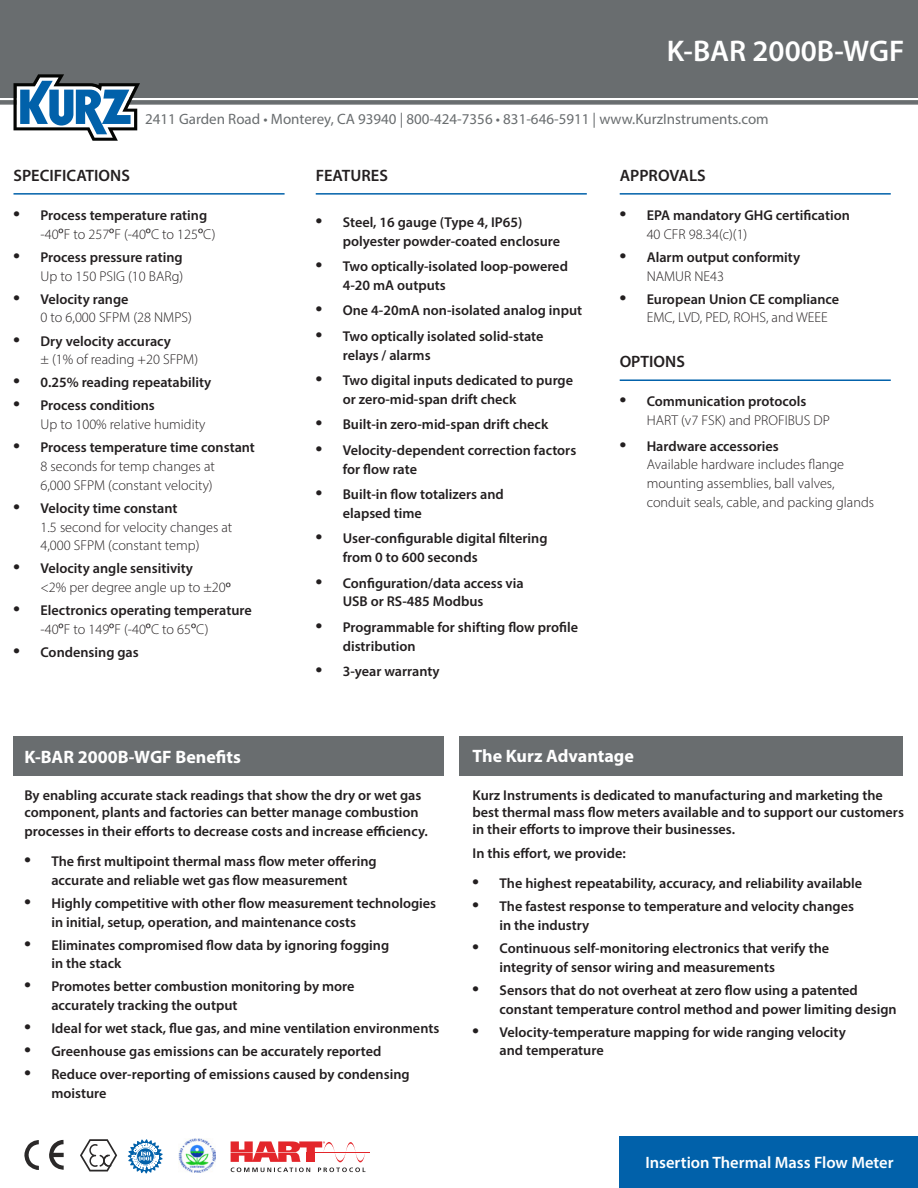
<style>
.page{position:relative;width:918px;height:1188px;background:#fff}
.page>*{position:absolute;margin:0;border:0;box-sizing:border-box;transform-origin:0 0}
.Header_productName_w{font:600 30px "Myriad Pro";color:#fff}
.Feature_heading_reve{font:700 18px "Myriad Pro";color:#fff}
.Feature_heading{font:600 16.5px "Myriad Pro";color:#231f20}
.t1{font:600 16.5px "Myriad Pro";color:#fff}
.t2{font:15px "Myriad Pro";color:#696d6f}
.Body_bold{font:600 14.25px/18.8px "Myriad Pro";color:#231f20}
.Feature_description{font:300 14.25px/18.8px "Myriad Pro";color:#231f20}
.t3{font:4.95px "Myriad Pro";color:#fff}
.t4{font:4.35px "Myriad Pro";color:#fff}
.s1{font-family:"Arial";font-weight:700;font-size:18px}
.s2{font-weight:400}
</style>
<div class="page">
<div style="left:0;top:0;width:918px;height:97px;background:#696d6f"></div>
<div style="left:620px;top:1136px;width:298px;height:52px;background:#0161aa"></div>
<svg style="left:0;top:74px;width:918px;height:67px"></svg>
<div style="left:14px;top:736px;width:430px;height:40px;background:#696d6f"></div>
<div style="left:459px;top:736px;width:444px;height:40px;background:#696d6f"></div>
<hr style="left:14px;top:193px;width:271px;height:2px;background:#0161aa">
<hr style="left:316px;top:193px;width:271px;height:2px;background:#0161aa">
<hr style="left:620px;top:193px;width:271px;height:2px;background:#0161aa">
<hr style="left:620px;top:379px;width:271px;height:2px;background:#0161aa">
<img style="left:178px;top:1138px;width:37px;height:35px">
<svg style="left:80px;top:1139px;width:37px;height:32px"></svg>
<svg style="left:24px;top:1140px;width:15px;height:30px"></svg>
<svg style="left:49px;top:1140px;width:15px;height:30px"></svg>
<hr style="left:315px;top:1152px;width:55px;height:1px;background:#e3262b">
<svg style="left:231px;top:1168px;width:79px;height:4px"></svg>
<svg style="left:318px;top:1168px;width:47px;height:4px"></svg>
<svg style="left:231px;top:1141px;width:134px;height:21px"></svg>
<svg style="left:128px;top:1139px;width:35px;height:35px"></svg>
<div style="left:136px;top:1148px;width:19px;height:17px;border:1px solid #fff;border-radius:50%"></div>
<p class="Header_productName_w" style="left:667px;top:32px;width:239px">K-BAR 2000B-WGF</p>
<p class="t2" style="left:145px;top:110px;width:625px">2411 Garden Road • Monterey, CA 93940 | 800-424-7356 • 831-646-5911 | www.KurzInstruments.com</p>
<p class="Feature_heading" style="left:14px;top:165px;width:118px">SPECIFICATIONS</p>
<p class="Body_bold" style="left:14px;top:206px;width:195px"><span class="s1">•</span> Process temperature rating</p>
<p class="Feature_description" style="left:40px;top:225px;width:176px">-40<span class="s2">º</span>F to 257<span class="s2">º</span>F (-40<span class="s2">º</span>C to 125<span class="s2">º</span>C)</p>
<p class="Body_bold" style="left:14px;top:247px;width:171px"><span class="s1">•</span> Process pressure rating</p>
<p class="Feature_description" style="left:40px;top:266px;width:144px">Up to 150 PSIG (10 BARg)</p>
<p class="Body_bold" style="left:14px;top:289px;width:117px"><span class="s1">•</span> Velocity range</p>
<p class="Feature_description" style="left:40px;top:308px;width:153px">0 to 6,000 SFPM (28 NMPS)</p>
<p class="Body_bold" style="left:14px;top:331px;width:159px"><span class="s1">•</span> Dry velocity accuracy</p>
<p class="Feature_description" style="left:40px;top:350px;width:159px">± (1% of reading +20 SFPM)</p>
<p class="Body_bold" style="left:14px;top:373px;width:199px"><span class="s1">•</span> 0.25% reading repeatability</p>
<p class="Body_bold" style="left:14px;top:396px;width:143px"><span class="s1">•</span> Process conditions</p>
<p class="Feature_description" style="left:40px;top:415px;width:167px">Up to 100% relative humidity</p>
<p class="Body_bold" style="left:14px;top:438px;width:243px"><span class="s1">•</span> Process temperature time constant</p>
<p class="Feature_description" style="left:40px;top:457px;width:176px">8 seconds for temp changes at</p>
<p class="Feature_description" style="left:40px;top:476px;width:174px">6,000 SFPM (constant velocity)</p>
<p class="Body_bold" style="left:14px;top:498px;width:166px"><span class="s1">•</span> Velocity time constant</p>
<p class="Feature_description" style="left:40px;top:517px;width:193px">1.5 second for velocity changes at</p>
<p class="Feature_description" style="left:40px;top:536px;width:161px">4,000 SFPM (constant temp)</p>
<p class="Body_bold" style="left:14px;top:559px;width:181px"><span class="s1">•</span> Velocity angle sensitivity</p>
<p class="Feature_description" style="left:40px;top:578px;width:192px">&lt;2% per degree angle up to ±20<span class="s2">º</span></p>
<p class="Body_bold" style="left:14px;top:601px;width:240px"><span class="s1">•</span> Electronics operating temperature</p>
<p class="Feature_description" style="left:40px;top:620px;width:169px">-40<span class="s2">º</span>F to 149<span class="s2">º</span>F (-40<span class="s2">º</span>C to 65<span class="s2">º</span>C)</p>
<p class="Body_bold" style="left:14px;top:643px;width:127px"><span class="s1">•</span> Condensing gas</p>
<p class="Feature_heading" style="left:316px;top:165px;width:74px">FEATURES</p>
<p class="Body_bold" style="left:343px;top:212px;width:219px;text-indent:-27px"><span class="s1">•</span> Steel, 16 gauge (Type 4, IP65) polyester powder‐coated enclosure</p>
<p class="Body_bold" style="left:343px;top:257px;width:227px;text-indent:-27px"><span class="s1">•</span> Two optically-isolated loop-powered<br>4-20 mA outputs</p>
<p class="Body_bold" style="left:316px;top:301px;width:268px"><span class="s1">•</span> One 4‐20mA non‐isolated analog input</p>
<p class="Body_bold" style="left:343px;top:326px;width:202px;text-indent:-27px"><span class="s1">•</span> Two optically isolated solid‐state relays / alarms</p>
<p class="Body_bold" style="left:343px;top:371px;width:232px;text-indent:-27px"><span class="s1">•</span> Two digital inputs dedicated to purge or zero‐mid‐span drift check</p>
<p class="Body_bold" style="left:316px;top:415px;width:234px"><span class="s1">•</span> Built-in zero-mid-span drift check</p>
<p class="Body_bold" style="left:343px;top:440px;width:235px;text-indent:-27px"><span class="s1">•</span> Velocity-dependent correction factors for flow rate</p>
<p class="Body_bold" style="left:343px;top:485px;width:163px;text-indent:-27px"><span class="s1">•</span> Built-in flow totalizers and elapsed time</p>
<p class="Body_bold" style="left:343px;top:529px;width:206px;text-indent:-27px"><span class="s1">•</span> User‐configurable digital filtering from 0 to 600 seconds</p>
<p class="Body_bold" style="left:343px;top:573px;width:183px;text-indent:-27px"><span class="s1">•</span> Configuration/data access via<br>USB or RS-485 Modbus</p>
<p class="Body_bold" style="left:343px;top:617px;width:237px;text-indent:-27px"><span class="s1">•</span> Programmable for shifting flow profile distribution</p>
<p class="Body_bold" style="left:316px;top:662px;width:126px"><span class="s1">•</span> 3-year warranty</p>
<p class="Feature_heading" style="left:620px;top:165px;width:88px">APPROVALS</p>
<p class="Body_bold" style="left:620px;top:206px;width:232px"><span class="s1">•</span> EPA mandatory GHG certification</p>
<p class="Feature_description" style="left:647px;top:225px;width:102px">40 CFR 98.34(c)(1)</p>
<p class="Body_bold" style="left:620px;top:247px;width:182px"><span class="s1">•</span> Alarm output conformity</p>
<p class="Feature_description" style="left:647px;top:266px;width:79px">NAMUR NE43</p>
<p class="Body_bold" style="left:620px;top:289px;width:221px"><span class="s1">•</span> European Union CE compliance</p>
<p class="Feature_description" style="left:647px;top:308px;width:183px">EMC, LVD, PED, ROHS, and WEEE</p>
<p class="Feature_heading" style="left:620px;top:351px;width:67px">OPTIONS</p>
<p class="Body_bold" style="left:620px;top:392px;width:188px"><span class="s1">•</span> Communication protocols</p>
<p class="Feature_description" style="left:647px;top:411px;width:185px">HART (v7 FSK) and PROFIBUS DP</p>
<p class="Body_bold" style="left:620px;top:436px;width:161px"><span class="s1">•</span> Hardware accessories</p>
<p class="Feature_description" style="left:647px;top:455px;width:229px">Available hardware includes flange mounting assemblies, ball valves, conduit seals, cable, and packing glands</p>
<p class="Feature_heading_reve" style="left:24px;top:746px;width:218px">K-BAR 2000B-WGF Benefits</p>
<p class="Feature_heading_reve" style="left:473px;top:744px;width:163px">The Kurz Advantage</p>
<p class="Body_bold" style="left:24px;top:787px;width:399px;line-height:17.1px">By enabling accurate stack readings that show the dry or wet gas component, plants and factories can better manage combustion</p>
<p class="Body_bold" style="left:24px;top:822px;width:405px">processes in their efforts to decrease costs and increase efficiency.</p>
<p class="Body_bold" style="left:24px;top:851px;width:354px;text-align:center"><span class="s1">•</span> The first multipoint thermal mass flow meter offering accurate and reliable wet gas flow measurement</p>
<p class="Body_bold" style="left:51px;top:893px;width:386px;text-indent:-27px"><span class="s1">•</span> Highly competitive with other flow measurement technologies in initial, setup, operation, and maintenance costs</p>
<p class="Body_bold" style="left:51px;top:935px;width:339px;text-indent:-27px"><span class="s1">•</span> Eliminates compromised flow data by ignoring fogging in the stack</p>
<p class="Body_bold" style="left:51px;top:977px;width:305px;text-indent:-27px"><span class="s1">•</span> Promotes better combustion monitoring by more accurately tracking the output</p>
<p class="Body_bold" style="left:24px;top:1019px;width:416px"><span class="s1">•</span> Ideal for wet stack, flue gas, and mine ventilation environments</p>
<p class="Body_bold" style="left:24px;top:1042px;width:358px"><span class="s1">•</span> Greenhouse gas emissions can be accurately reported</p>
<p class="Body_bold" style="left:51px;top:1065px;width:360px;text-indent:-27px"><span class="s1">•</span> Reduce over-reporting of emissions caused by condensing moisture</p>
<p class="t4" style="left:134px;top:1150px;width:2px">.</p>
<p class="t3" style="left:156px;top:1149px;width:3px">.</p>
<p class="Body_bold" style="left:473px;top:787px;width:433px;line-height:17.1px">Kurz Instruments is dedicated to manufacturing and marketing the best thermal mass flow meters available and to support our customers in their efforts to improve their businesses.</p>
<p class="Body_bold" style="left:473px;top:844px;width:155px">In this effort, we provide:</p>
<p class="Body_bold" style="left:473px;top:874px;width:391px"><span class="s1">•</span> The highest repeatability, accuracy, and reliability available</p>
<p class="Body_bold" style="left:500px;top:897px;width:356px;text-indent:-27px"><span class="s1">•</span> The fastest response to temperature and velocity changes in the industry</p>
<p class="Body_bold" style="left:500px;top:939px;width:331px;text-indent:-27px"><span class="s1">•</span> Continuous self-monitoring electronics that verify the integrity of sensor wiring and measurements</p>
<p class="Body_bold" style="left:500px;top:980px;width:399px;text-indent:-27px"><span class="s1">•</span> Sensors that do not overheat at zero flow using a patented constant temperature control method and power limiting design</p>
<p class="Body_bold" style="left:500px;top:1022px;width:348px;text-indent:-27px"><span class="s1">•</span> Velocity-temperature mapping for wide ranging velocity and temperature</p>
<p class="t1" style="left:645px;top:1152px;width:250px">Insertion Thermal Mass Flow Meter</p>
</div>
